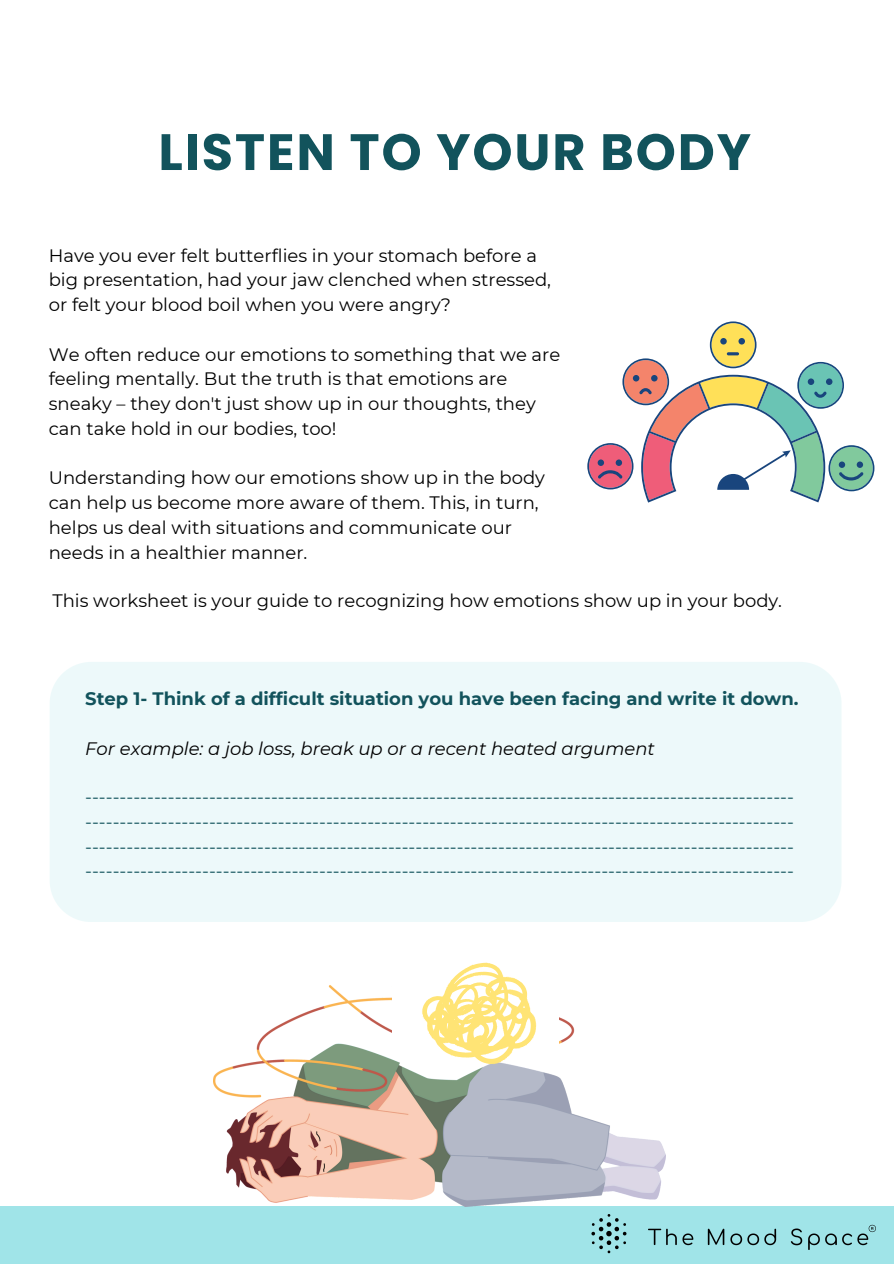
<style>
.page{position:relative;width:894px;height:1264px;background:#fff}
.page>*{position:absolute;margin:0;border:0;box-sizing:border-box;transform-origin:0 0}
.t1{font:700 51px "Poppins";letter-spacing:.035em;color:#12535c}
.t2{font:18px/24.8px "Montserrat";color:#000}
.t3{font:18px/24.8px "Montserrat";color:#12535c;text-align:justify}
.t4{font:700 18px "Montserrat";color:#12535c}
.t5{font:italic 18px "Montserrat";color:#000}
</style>
<div class="page">
<div style="left:0;top:1206px;width:893px;height:57px;background:#a0e4e8"></div>
<img style="left:666px;top:1224px;width:208px;height:25px">
<img style="left:591px;top:1214px;width:71px;height:40px">
<svg style="left:587px;top:321px;width:287px;height:181px"></svg>
<div style="left:50px;top:662px;width:791px;height:260px;background:#edf9fa"></div>
<img style="left:213px;top:985px;width:452px;height:221px">
<div style="left:392px;top:962px;width:166px;height:96px;background:#fff"></div>
<svg style="left:421px;top:962px;width:115px;height:102px"></svg>
<p class="t1" style="left:158px;top:116px;width:594px">LISTEN TO YOUR BODY</p>
<p class="t2" style="left:49px;top:243px;width:503px">Have you ever felt butterflies in your stomach before a big presentation, had your jaw clenched when stressed, or felt your blood boil when you were angry?</p>
<p class="t2" style="left:49px;top:342px;width:513px">We often reduce our emotions to something that we are feeling mentally. But the truth is that emotions are sneaky – they don't just show up in our thoughts, they can take hold in our bodies, too!</p>
<h2 class="t2" style="left:49px;top:465px;width:497px">Understanding how our emotions show up in the body can help us become more aware of them. This, in turn, helps us deal with situations and communicate our needs in a healthier manner.</h2>
<p class="t2" style="left:52px;top:588px;width:731px">This worksheet is your guide to recognizing how emotions show up in your body.</p>
<p class="t4" style="left:85px;top:687px;width:714px">Step 1- Think of a difficult situation you have been facing and write it down.</p>
<p class="t5" style="left:85px;top:737px;width:571px">For example: a job loss, break up or a recent heated argument</p>
<p class="t3" style="left:85px;top:784px;width:710px">------------------------------------------------------------------------------------------------------- ------------------------------------------------------------------------------------------------------- ------------------------------------------------------------------------------------------------------- -------------------------------------------------------------------------------------------------------</p>
</div>
